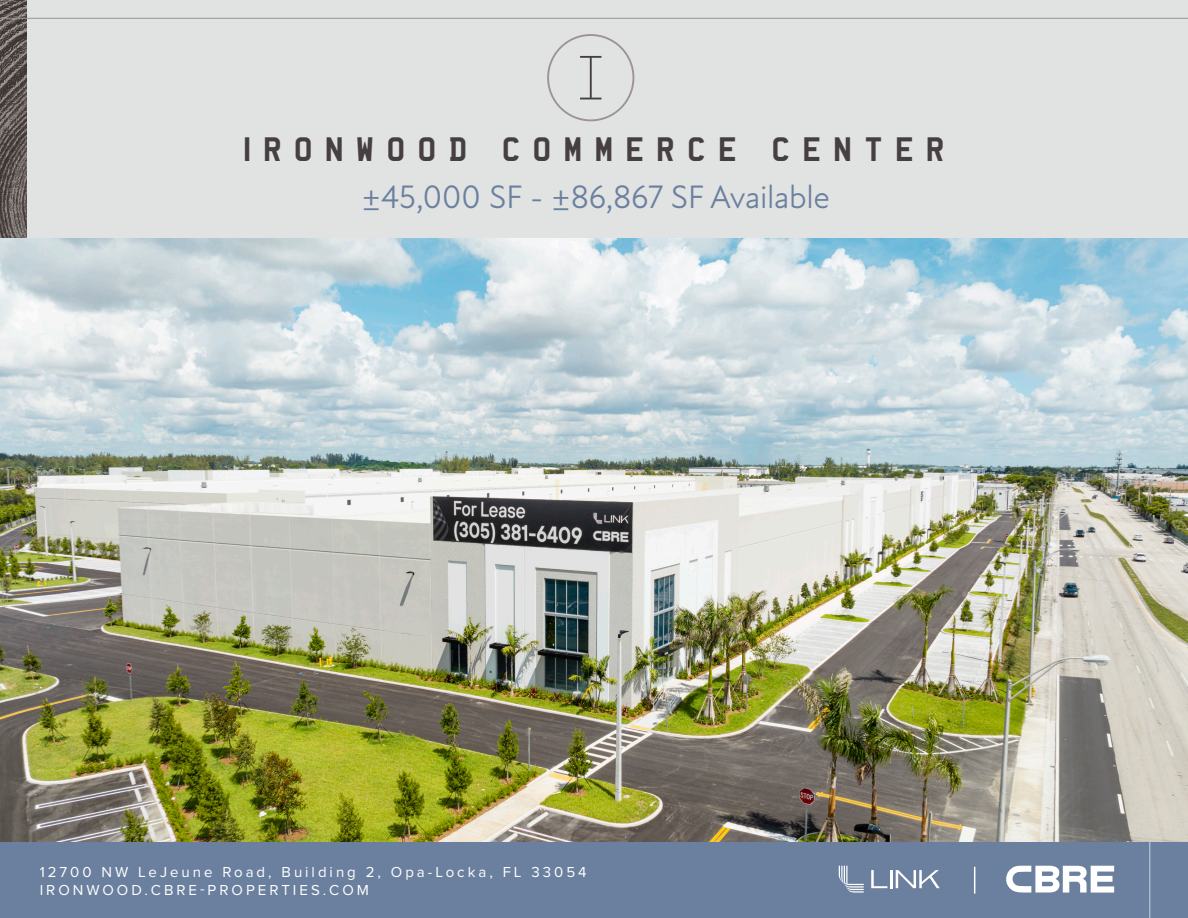
<style>
.page{position:relative;width:1188px;height:918px;background:#fff}
.page>*{position:absolute;margin:0;border:0;box-sizing:border-box;transform-origin:0 0}
.t1{font:33px "New Atten";letter-spacing:-.01em;color:#6a809e}
.t2{font:700 30px "Charles Wright";letter-spacing:.42em;color:#463f41}
.t3{font:15px/18px "Proxima Nova";letter-spacing:.2em;color:#fff}
</style>
<div class="page">
<div style="left:0;top:841px;width:1188px;height:77px;background:#6a809e"></div>
<svg style="left:1006px;top:866px;width:108px;height:27px"></svg>
<hr style="left:1149px;top:0;width:1px;height:918px;background:#c5d6e6">
<div style="left:0;top:0;width:1188px;height:239px;background:#e1e2e2"></div>
<div style="left:547px;top:34px;width:87px;height:87px;border:2px solid #9b9491;border-radius:50%"></div>
<hr style="left:590px;top:57px;width:2px;height:41px;background:#463f41">
<hr style="left:580px;top:56px;width:21px;height:2px;background:#463f41">
<svg style="left:580px;top:98px;width:21px;height:1px"></svg>
<img style="left:0;top:0;width:27px;height:239px">
<hr style="left:0;top:18px;width:1188px;height:1px;background:#9b9491">
<svg style="left:871px;top:870px;width:69px;height:18px"></svg>
<svg style="left:839px;top:866px;width:25px;height:27px"></svg>
<svg style="left:974px;top:867px;width:1px;height:27px"></svg>
<img style="left:0;top:239px;width:1188px;height:602px">
<p class="t2" style="left:243px;top:124px;width:703px">IRONWOOD COMMERCE CENTER</p>
<p class="t1" style="left:362px;top:178px;width:470px">±45,000 SF - ±86,867 SF Available</p>
<p class="t3" style="left:40px;top:862px;width:548px">12700 NW LeJeune Road, Building 2, Opa-Locka, FL 33054<br>IRONWOOD.CBRE-PROPERTIES.COM</p>
</div>
